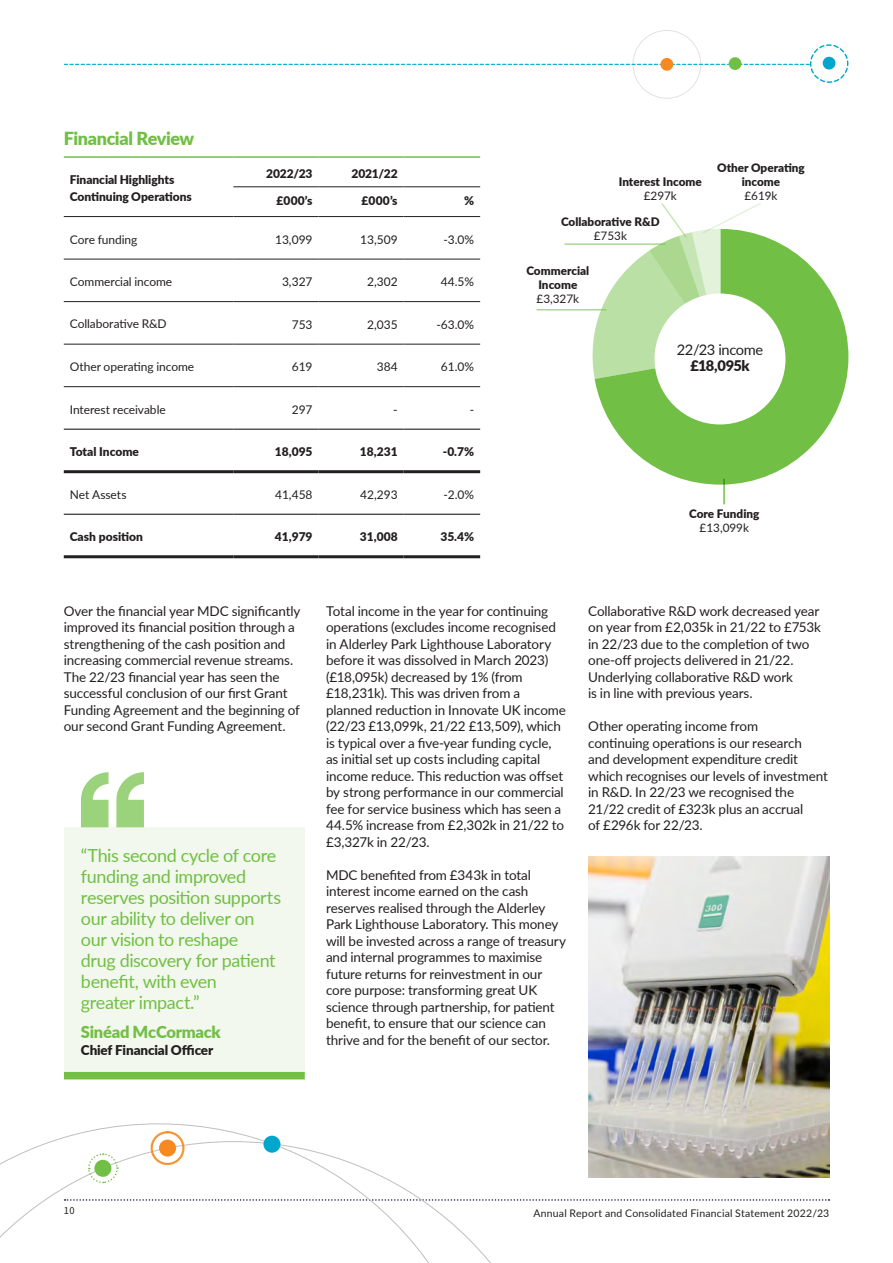
<style>
.page{position:relative;width:893px;height:1263px;background:#fff}
.page>*{position:absolute;margin:0;border:0;box-sizing:border-box;transform-origin:0 0}
.t1{font:18px/21px "Lato";letter-spacing:-.025em;color:#71bf44}
.t2{font:900 18px "Lato";letter-spacing:-.025em;color:#71bf44}
.t3{font:900 16.5px "Lato";letter-spacing:-.015em;color:#71bf44}
.t4{font:14.7px "Lato";letter-spacing:-.025em;color:#231f20}
.t5{font:900 14.7px "Lato";letter-spacing:-.035em;color:#231f20}
.t6{font:13.5px/16.5px "Lato";letter-spacing:-.01em;color:#231f20}
.t7{font:900 13.5px "Lato";letter-spacing:-.01em;color:#231f20}
.t8{font:12px "Lato";letter-spacing:-.005em;color:#231f20}
.t9{font:900 12px/16.5px "Lato";letter-spacing:-.005em;color:#231f20}
.t10{font:900 11.7px/14.1px "Lato";color:#231f20;text-align:center}
.t11{font:11.7px "Lato";color:#231f20}
.t12{font:10.5px "Lato";letter-spacing:.02em;color:#231f20}
.t13{font:10.5px "Source Sans Variable";color:#231f20}
</style>
<div class="page">
<svg style="left:567px;top:1199px;width:262px;height:2px"></svg>
<svg style="left:64px;top:44px;width:785px;height:39px"></svg>
<div style="left:729px;top:57px;width:12px;height:13px;background:#71bf44;border-radius:50%"></div>
<div style="left:660px;top:58px;width:13px;height:13px;background:#f6891f;border-radius:50%"></div>
<hr style="left:64px;top:555px;width:169px;height:3px;background:#231f20">
<hr style="left:233px;top:555px;width:86px;height:3px;background:#231f20">
<hr style="left:319px;top:555px;width:85px;height:3px;background:#231f20">
<hr style="left:404px;top:555px;width:76px;height:3px;background:#231f20">
<hr style="left:64px;top:470px;width:169px;height:3px;background:#231f20">
<hr style="left:233px;top:470px;width:86px;height:3px;background:#231f20">
<hr style="left:319px;top:470px;width:85px;height:3px;background:#231f20">
<hr style="left:404px;top:470px;width:76px;height:3px;background:#231f20">
<hr style="left:64px;top:216px;width:169px;height:1px;background:#231f20">
<hr style="left:233px;top:216px;width:86px;height:1px;background:#231f20">
<hr style="left:319px;top:216px;width:85px;height:1px;background:#231f20">
<hr style="left:404px;top:216px;width:76px;height:1px;background:#231f20">
<hr style="left:64px;top:259px;width:169px;height:1px;background:#231f20">
<hr style="left:233px;top:259px;width:86px;height:1px;background:#231f20">
<hr style="left:319px;top:259px;width:85px;height:1px;background:#231f20">
<hr style="left:404px;top:259px;width:76px;height:1px;background:#231f20">
<hr style="left:64px;top:301px;width:169px;height:1px;background:#231f20">
<hr style="left:233px;top:301px;width:86px;height:1px;background:#231f20">
<hr style="left:319px;top:301px;width:85px;height:1px;background:#231f20">
<hr style="left:404px;top:301px;width:76px;height:1px;background:#231f20">
<hr style="left:64px;top:344px;width:169px;height:1px;background:#231f20">
<hr style="left:233px;top:344px;width:86px;height:1px;background:#231f20">
<hr style="left:319px;top:344px;width:85px;height:1px;background:#231f20">
<hr style="left:404px;top:344px;width:76px;height:1px;background:#231f20">
<hr style="left:64px;top:386px;width:169px;height:1px;background:#231f20">
<hr style="left:233px;top:386px;width:86px;height:1px;background:#231f20">
<hr style="left:319px;top:386px;width:85px;height:1px;background:#231f20">
<hr style="left:404px;top:386px;width:76px;height:1px;background:#231f20">
<hr style="left:233px;top:187px;width:86px;height:1px;background:#231f20">
<hr style="left:319px;top:187px;width:85px;height:1px;background:#231f20">
<hr style="left:404px;top:187px;width:76px;height:1px;background:#231f20">
<hr style="left:64px;top:429px;width:169px;height:1px;background:#231f20">
<hr style="left:233px;top:429px;width:86px;height:1px;background:#231f20">
<hr style="left:319px;top:429px;width:85px;height:1px;background:#231f20">
<hr style="left:404px;top:429px;width:76px;height:1px;background:#231f20">
<hr style="left:64px;top:514px;width:169px;height:1px;background:#231f20">
<hr style="left:233px;top:514px;width:86px;height:1px;background:#231f20">
<hr style="left:319px;top:514px;width:85px;height:1px;background:#231f20">
<hr style="left:404px;top:514px;width:76px;height:1px;background:#231f20">
<hr style="left:64px;top:156px;width:169px;height:2px;background:#71bf44">
<hr style="left:233px;top:156px;width:86px;height:2px;background:#71bf44">
<hr style="left:319px;top:156px;width:85px;height:2px;background:#71bf44">
<hr style="left:404px;top:156px;width:76px;height:2px;background:#71bf44">
<div style="left:64px;top:827px;width:241px;height:252px;background:#f2f8ed"></div>
<div style="left:64px;top:1072px;width:241px;height:7px;background:#71bf44"></div>
<img style="left:588px;top:856px;width:241px;height:322px">
<svg style="left:0;top:1124px;width:491px;height:139px"></svg>
<svg style="left:150px;top:1131px;width:35px;height:34px"></svg>
<div style="left:159px;top:1139px;width:17px;height:18px;background:#f6891f;border-radius:50%"></div>
<svg style="left:87px;top:1152px;width:32px;height:32px"></svg>
<div style="left:263px;top:1135px;width:18px;height:18px;background:#00a7cc;border-radius:50%"></div>
<svg style="left:81px;top:772px;width:63px;height:55px"></svg>
<hr style="left:537px;top:309px;width:69px;height:1px;background:#71bf44">
<hr style="left:565px;top:243px;width:100px;height:2px;background:#71bf44">
<svg style="left:593px;top:203px;width:168px;height:176px"></svg>
<svg style="left:595px;top:229px;width:253px;height:256px;fill:#71bf44"></svg>
<div style="left:654px;top:293px;width:131px;height:131px;background:#fff;border-radius:50%"></div>
<hr style="left:723px;top:479px;width:2px;height:25px;background:#71bf44">
<h1 class="t2" style="left:64px;top:125px;width:132px">Financial Review</h1>
<p class="t9" style="left:70px;top:171px;width:124px">Financial Highlights<br>Continuing Operations</p>
<p class="t9" style="left:266px;top:165px;width:48px">2022/23</p>
<p class="t9" style="left:351px;top:165px;width:48px">2021/22</p>
<p class="t9" style="left:277px;top:191px;width:37px">£000’s</p>
<p class="t9" style="left:362px;top:191px;width:37px">£000’s</p>
<p class="t9" style="left:464px;top:191px;width:12px">%</p>
<p class="t8" style="left:70px;top:231px;width:69px">Core funding</p>
<p class="t8" style="left:275px;top:231px;width:39px">13,099</p>
<p class="t8" style="left:360px;top:231px;width:39px">13,509</p>
<p class="t8" style="left:443px;top:231px;width:32px">-3.0%</p>
<p class="t8" style="left:70px;top:273px;width:104px">Commercial income</p>
<p class="t8" style="left:282px;top:273px;width:32px">3,327</p>
<p class="t8" style="left:367px;top:273px;width:32px">2,302</p>
<p class="t8" style="left:441px;top:273px;width:35px">44.5%</p>
<p class="t8" style="left:70px;top:315px;width:98px">Collaborative R&amp;D</p>
<p class="t8" style="left:292px;top:316px;width:22px">753</p>
<p class="t8" style="left:367px;top:316px;width:32px">2,035</p>
<p class="t8" style="left:436px;top:316px;width:39px">-63.0%</p>
<p class="t8" style="left:70px;top:358px;width:126px">Other operating income</p>
<p class="t8" style="left:292px;top:358px;width:22px">619</p>
<p class="t8" style="left:377px;top:358px;width:22px">384</p>
<p class="t8" style="left:441px;top:358px;width:35px">61.0%</p>
<p class="t8" style="left:70px;top:401px;width:97px">Interest receivable</p>
<p class="t8" style="left:292px;top:401px;width:22px">297</p>
<p class="t8" style="left:393px;top:401px;width:6px">-</p>
<p class="t8" style="left:470px;top:401px;width:6px">-</p>
<p class="t9" style="left:70px;top:443px;width:71px">Total Income</p>
<p class="t9" style="left:275px;top:443px;width:39px">18,095</p>
<p class="t9" style="left:360px;top:443px;width:39px">18,231</p>
<p class="t9" style="left:443px;top:443px;width:33px">-0.7%</p>
<p class="t8" style="left:70px;top:486px;width:58px">Net Assets</p>
<p class="t8" style="left:275px;top:486px;width:39px">41,458</p>
<p class="t8" style="left:360px;top:486px;width:39px">42,293</p>
<p class="t8" style="left:443px;top:486px;width:32px">-2.0%</p>
<p class="t9" style="left:70px;top:528px;width:75px">Cash position</p>
<p class="t9" style="left:275px;top:528px;width:39px">41,979</p>
<p class="t9" style="left:360px;top:528px;width:39px">31,008</p>
<p class="t9" style="left:440px;top:528px;width:35px">35.4%</p>
<p class="t10" style="left:619px;top:174px;width:85px">Interest Income</p>
<p class="t11" style="left:644px;top:187px;width:35px">£297k</p>
<p class="t10" style="left:561px;top:214px;width:100px">Collaborative R&amp;D</p>
<p class="t11" style="left:594px;top:227px;width:35px">£753k</p>
<p class="t10" style="left:526px;top:263px;width:64px">Commercial<br>Income</p>
<p class="t11" style="left:537px;top:290px;width:44px">£3,327k</p>
<p class="t10" style="left:717px;top:160px;width:89px">Other Operating income</p>
<p class="t11" style="left:744px;top:187px;width:35px">£619k</p>
<p class="t4" style="left:677px;top:339px;width:88px">22/23 income</p>
<p class="t5" style="left:690px;top:355px;width:61px">£18,095k</p>
<p class="t10" style="left:689px;top:506px;width:72px">Core Funding</p>
<p class="t11" style="left:700px;top:520px;width:51px">£13,099k</p>
<p class="t6" style="left:64px;top:602px;width:238px">Over the financial year MDC significantly improved its financial position through a strengthening of the cash position and increasing commercial revenue streams.<br>The 22/23 financial year has seen the successful conclusion of our first Grant Funding Agreement and the beginning of our second Grant Funding Agreement.</p>
<p class="t6" style="left:326px;top:602px;width:241px">Total income in the year for continuing operations (excludes income recognised in Alderley Park Lighthouse Laboratory before it was dissolved in March 2023) (£18,095k) decreased by 1% (from £18,231k). This was driven from a planned reduction in Innovate UK income (22/23 £13,099k, 21/22 £13,509), which is typical over a five-year funding cycle, as initial set up costs including capital income reduce. This reduction was offset by strong performance in our commercial fee for service business which has seen a 44.5% increase from £2,302k in 21/22 to £3,327k in 22/23.</p>
<p class="t6" style="left:326px;top:866px;width:242px">MDC benefited from £343k in total interest income earned on the cash reserves realised through the Alderley Park Lighthouse Laboratory. This money will be invested across a range of treasury and internal programmes to maximise future returns for reinvestment in our core purpose: transforming great UK science through partnership, for patient benefit, to ensure that our science can thrive and for the benefit of our sector.</p>
<h1 class="t1" style="left:81px;top:844px;width:202px">“This second cycle of core funding and improved reserves position supports our ability to deliver on our vision to reshape<br>drug discovery for patient benefit, with even<br>greater impact.”</h1>
<p class="t3" style="left:81px;top:1020px;width:141px">Sinéad McCormack</p>
<p class="t7" style="left:81px;top:1040px;width:134px">Chief Financial Officer</p>
<p class="t6" style="left:588px;top:602px;width:234px">Collaborative R&amp;D work decreased year on year from £2,035k in 21/22 to £753k in 22/23 due to the completion of two one-off projects delivered in 21/22.<br>Underlying collaborative R&amp;D work<br>is in line with previous years.</p>
<p class="t6" style="left:588px;top:717px;width:241px">Other operating income from<br>continuing operations is our research<br>and development expenditure credit which recognises our levels of investment in R&amp;D. In 22/23 we recognised the 21/22 credit of £323k plus an accrual<br>of £296k for 22/23.</p>
<p class="t13" style="left:64px;top:1204px;width:13px">10</p>
<p class="t12" style="left:533px;top:1205px;width:297px">Annual Report and Consolidated Financial Statement 2022/23</p>
</div>
